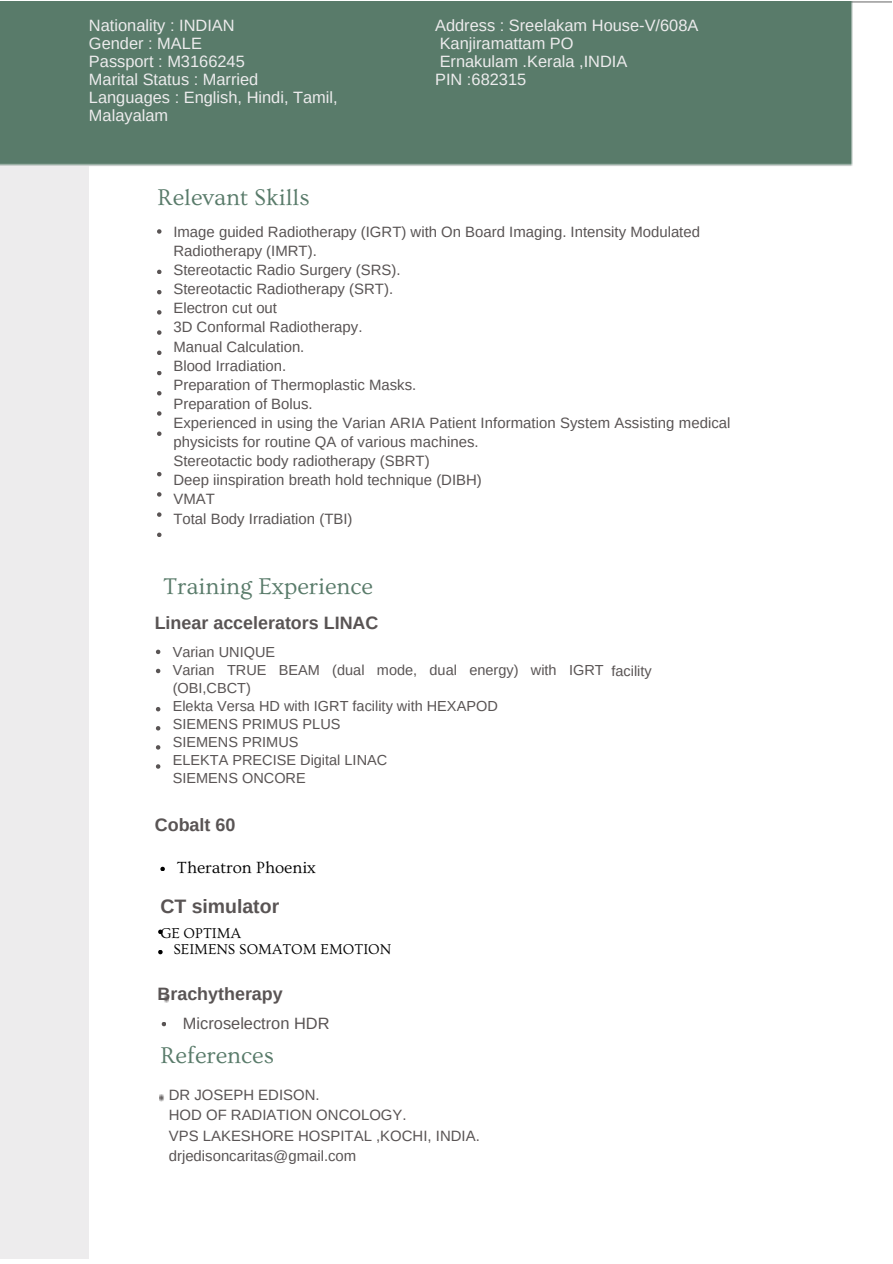
<style>
.page{position:relative;width:893px;height:1264px;background:#fff}
.page>*{position:absolute;margin:0;border:0;box-sizing:border-box;transform-origin:0 0}
.t1{font:23.85px "Ovo";color:#597b6a}
.t2{font:700 19.5px "Arimo";color:#595454}
.t3{font:700 18px "Arimo";color:#595454}
.t4{font:700 17.85px "Arimo";color:#595454}
.t5{font:16.95px "Ovo";color:#000}
.t6{font:16.35px/18px "Arimo";color:#edeced}
.t7{font:16.35px "Arimo";color:#595454}
.t8{font:15px "Ovo";color:#000}
.t9{font:14.85px/19px "Arimo";color:#595454}
.t10{font:14.55px/18px "Arimo";color:#595454}
</style>
<div class="page">
<div style="left:0;top:1px;width:852px;height:165px;background:#597b6a"></div>
<svg style="left:159px;top:1094px;width:5px;height:7px"></svg>
<svg style="left:156px;top:649px;width:4px;height:5px"></svg>
<svg style="left:156px;top:668px;width:4px;height:5px"></svg>
<svg style="left:156px;top:707px;width:4px;height:4px"></svg>
<svg style="left:156px;top:726px;width:4px;height:4px"></svg>
<svg style="left:156px;top:745px;width:4px;height:4px"></svg>
<svg style="left:156px;top:764px;width:4px;height:4px"></svg>
<svg style="left:157px;top:229px;width:4px;height:5px"></svg>
<svg style="left:157px;top:270px;width:4px;height:4px"></svg>
<svg style="left:157px;top:290px;width:4px;height:4px"></svg>
<svg style="left:157px;top:310px;width:4px;height:4px"></svg>
<svg style="left:157px;top:330px;width:4px;height:5px"></svg>
<svg style="left:157px;top:350px;width:4px;height:5px"></svg>
<svg style="left:157px;top:371px;width:4px;height:4px"></svg>
<svg style="left:157px;top:391px;width:4px;height:4px"></svg>
<svg style="left:157px;top:411px;width:4px;height:5px"></svg>
<svg style="left:157px;top:431px;width:4px;height:5px"></svg>
<svg style="left:157px;top:472px;width:4px;height:4px"></svg>
<svg style="left:157px;top:492px;width:4px;height:4px"></svg>
<svg style="left:157px;top:512px;width:4px;height:5px"></svg>
<svg style="left:157px;top:532px;width:4px;height:5px"></svg>
<svg style="left:162px;top:1022px;width:4px;height:4px"></svg>
<svg style="left:163px;top:994px;width:6px;height:8px"></svg>
<svg style="left:158px;top:929px;width:5px;height:5px"></svg>
<svg style="left:158px;top:950px;width:5px;height:4px"></svg>
<svg style="left:160px;top:866px;width:5px;height:5px"></svg>
<p class="t6" style="left:89px;top:17px;width:147px">Nationality : INDIAN</p>
<p class="t6" style="left:89px;top:35px;width:114px">Gender : MALE</p>
<p class="t6" style="left:89px;top:53px;width:157px">Passport : M3166245</p>
<p class="t6" style="left:89px;top:71px;width:250px">Marital Status : Married<br>Languages : English, Hindi, Tamil,<br>Malayalam</p>
<p class="t1" style="left:157px;top:184px;width:154px">Relevant Skills</p>
<p class="t6" style="left:435px;top:16px;width:265px">Address : Sreelakam House-V/608A</p>
<p class="t6" style="left:439px;top:34px;width:135px">Kanjiramattam PO</p>
<p class="t6" style="left:439px;top:52px;width:189px">Ernakulam .Kerala ,INDIA</p>
<p class="t6" style="left:435px;top:70px;width:93px">PIN :682315</p>
<p class="t9" style="left:173px;top:222px;width:528px">Image guided Radiotherapy (IGRT) with On Board Imaging. Intensity Modulated<br>Radiotherapy (IMRT).</p>
<p class="t9" style="left:173px;top:260px;width:229px">Stereotactic Radio Surgery (SRS).</p>
<p class="t9" style="left:173px;top:279px;width:221px">Stereotactic Radiotherapy (SRT).</p>
<p class="t9" style="left:173px;top:298px;width:105px">Electron cut out</p>
<p class="t9" style="left:173px;top:318px;width:190px">3D Conformal Radiotherapy.</p>
<p class="t9" style="left:173px;top:337px;width:132px">Manual Calculation.</p>
<p class="t9" style="left:173px;top:356px;width:114px">Blood Irradiation.</p>
<p class="t9" style="left:173px;top:375px;width:244px">Preparation of Thermoplastic Masks.</p>
<p class="t9" style="left:173px;top:394px;width:141px">Preparation of Bolus.</p>
<p class="t9" style="left:173px;top:413px;width:558px">Experienced in using the Varian ARIA Patient Information System Assisting medical physicists for routine QA of various machines.</p>
<p class="t9" style="left:173px;top:451px;width:258px">Stereotactic body radiotherapy (SBRT)</p>
<p class="t9" style="left:173px;top:470px;width:310px">Deep iinspiration breath hold technique (DIBH)</p>
<p class="t9" style="left:173px;top:490px;width:43px">VMAT</p>
<p class="t9" style="left:173px;top:509px;width:180px">Total Body Irradiation (TBI)</p>
<p class="t1" style="left:163px;top:573px;width:211px">Training Experience</p>
<p class="t4" style="left:155px;top:613px;width:225px">Linear accelerators LINAC</p>
<p class="t10" style="left:173px;top:642px;width:104px">Varian UNIQUE</p>
<p class="t10" style="left:173px;top:660px;width:432px">Varian TRUE BEAM (dual mode, dual energy) with IGRT (OBI,CBCT)</p>
<p class="t10" style="left:173px;top:696px;width:326px">Elekta Versa HD with IGRT facility with HEXAPOD</p>
<p class="t10" style="left:173px;top:714px;width:169px">SIEMENS PRIMUS PLUS</p>
<p class="t10" style="left:173px;top:732px;width:127px">SIEMENS PRIMUS</p>
<p class="t10" style="left:173px;top:750px;width:216px">ELEKTA PRECISE Digital LINAC</p>
<p class="t10" style="left:173px;top:768px;width:134px">SIEMENS ONCORE</p>
<p class="t10" style="left:611px;top:662px;width:42px">facility</p>
<p class="t3" style="left:155px;top:814px;width:82px">Cobalt 60</p>
<p class="t5" style="left:177px;top:858px;width:140px">Theratron Phoenix</p>
<p class="t2" style="left:160px;top:895px;width:120px">CT simulator</p>
<p class="t8" style="left:160px;top:924px;width:82px">GE OPTIMA</p>
<p class="t8" style="left:173px;top:941px;width:219px">SEIMENS SOMATOM EMOTION</p>
<p class="t4" style="left:157px;top:984px;width:127px">Brachytherapy</p>
<p class="t7" style="left:183px;top:1013px;width:148px">Microselectron HDR</p>
<p class="t1" style="left:160px;top:1042px;width:115px">References</p>
<p class="t9" style="left:169px;top:1085px;width:152px">DR JOSEPH EDISON.</p>
<p class="t9" style="left:169px;top:1105px;width:239px">HOD OF RADIATION ONCOLOGY.</p>
<p class="t9" style="left:169px;top:1125px;width:312px;line-height:20.2px">VPS LAKESHORE HOSPITAL ,KOCHI, INDIA. drjedisoncaritas@gmail.com</p>
</div>
